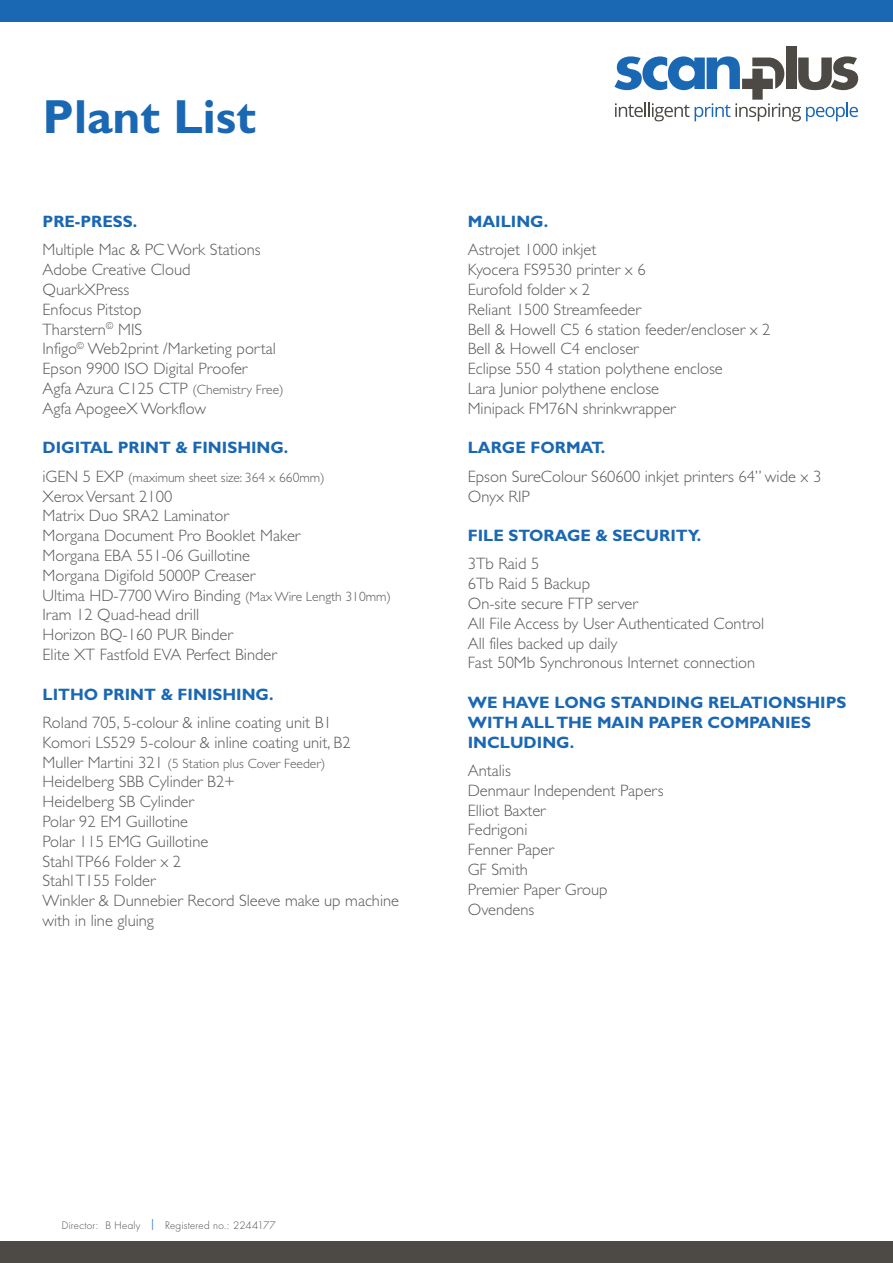
<style>
.page{position:relative;width:893px;height:1263px;background:#fff}
.page>*{position:absolute;margin:0;border:0;box-sizing:border-box;transform-origin:0 0}
.t1{font:700 48px "Gill Sans";color:#1a67b3}
.t2{font:300 16.5px/19.8px "Gill Sans";color:#57585a}
.t3{font:700 16.5px/19.8px "Gill Sans";color:#1a67b3}
.t4{font:300 13.5px "Gill Sans";color:#57585a}
.t5{font:300 10.05px "Futura";letter-spacing:.025em;color:#4d4a46}
.t6{font:300 9.6px "Gill Sans";color:#57585a}
.s1{font-size:13.5px}
.s2{font-size:16.5px}
.s3{font-size:13.35px;color:#1a67b3}
</style>
<div class="page">
<div style="left:786px;top:47px;width:10px;height:42px;background:#4d4a46"></div>
<svg style="left:614px;top:56px;width:244px;height:65px"></svg>
<div style="left:0;top:0;width:893px;height:21px;background:#1a67b3"></div>
<div style="left:0;top:1242px;width:893px;height:21px;background:#4d4a46"></div>
<h1 class="t1" style="left:43px;top:89px;width:215px">Plant List</h1>
<p class="t3" style="left:43px;top:212px;width:96px">PRE-PRESS.</p>
<p class="t2" style="left:43px;top:240px;width:235px">Multiple Mac &amp; PC Work Stations<br>Adobe Creative Cloud<br>QuarkXPress<br>Enfocus Pitstop<br>Tharstern<sup>©</sup> MIS<br>Infigo Web2print /Marketing portal</p>
<p class="t6" style="left:76px;top:340px;width:9px">©</p>
<p class="t2" style="left:43px;top:359px;width:243px">Epson 9900 ISO Digital Proofer<br>Agfa Azura C125 CTP <span class="s1">(Chemistry Free)<br></span>Agfa ApogeeX Workflow</p>
<p class="t3" style="left:43px;top:438px;width:247px">DIGITAL PRINT &amp; FINISHING.</p>
<p class="t4" style="left:43px;top:470px;width:284px"><span class="s2">iGEN 5 EXP</span> (maximum sheet size: 364 x 660mm)</p>
<p class="t2" style="left:43px;top:486px;width:350px">Xerox Versant 2100<br>Matrix Duo SRA2 Laminator<br>Morgana Document Pro Booklet Maker<br>Morgana EBA 551-06 Guillotine<br>Morgana Digifold 5000P Creaser<br>Ultima HD-7700 Wiro Binding <span class="s1">(Max Wire Length 310mm)<br></span>Iram 12 Quad-head drill<br>Horizon BQ-160 PUR Binder<br>Elite XT Fastfold EVA Perfect Binder</p>
<p class="t3" style="left:43px;top:684px;width:233px">LITHO PRINT &amp; FINISHING.</p>
<p class="t2" style="left:43px;top:713px;width:310px">Roland 705, 5-colour &amp; inline coating unit B1<br>Komori LS529 5-colour &amp; inline coating unit, B2</p>
<p class="t4" style="left:43px;top:755px;width:284px"><span class="s2">Muller Martini 321</span> (5 Station plus Cover Feeder)</p>
<p class="t2" style="left:43px;top:772px;width:358px">Heidelberg SBB Cylinder B2+<br>Heidelberg SB Cylinder<br>Polar 92 EM Guillotine<br>Polar 115 EMG Guillotine<br>Stahl TP66 Folder x 2<br>Stahl T155 Folder<br>Winkler &amp; Dunnebier Record Sleeve make up machine with in line gluing</p>
<p class="t3" style="left:468px;top:212px;width:82px">MAILING.</p>
<p class="t2" style="left:468px;top:240px;width:304px">Astrojet 1000 inkjet<br>Kyocera FS9530 printer x 6<br>Eurofold folder x 2<br>Reliant 1500 Streamfeeder<br>Bell &amp; Howell C5 6 station feeder/encloser x 2<br>Bell &amp; Howell C4 encloser<br>Eclipse 550 4 station polythene enclose<br>Lara Junior polythene enclose<br>Minipack FM76N shrinkwrapper</p>
<p class="t3" style="left:468px;top:438px;width:139px">LARGE FORMAT.</p>
<p class="t2" style="left:468px;top:466px;width:355px">Epson SureColour S60600 inkjet printers 64” wide x 3<br>Onyx RIP</p>
<p class="t3" style="left:468px;top:526px;width:235px">FILE STORAGE &amp; SECURITY.</p>
<p class="t2" style="left:468px;top:554px;width:298px">3Tb Raid 5<br>6Tb Raid 5 Backup<br>On-site secure FTP server<br>All File Access by User Authenticated Control<br>All files backed up daily<br>Fast 50Mb Synchronous Internet connection</p>
<p class="t3" style="left:468px;top:692px;width:380px">WE HAVE LONG STANDING RELATIONSHIPS<br>WITH ALL THE MAIN PAPER COMPANIES<br>INCLUDING.</p>
<p class="t2" style="left:468px;top:761px;width:197px">Antalis<br>Denmaur Independent Papers<br>Elliot Baxter<br>Fedrigoni<br>Fenner Paper<br>GF Smith<br>Premier Paper Group<br>Ovendens</p>
<p class="t5" style="left:62px;top:1218px;width:216px">Director: B Healy <span class="s3">|</span> Registered no.: 2244177</p>
</div>
